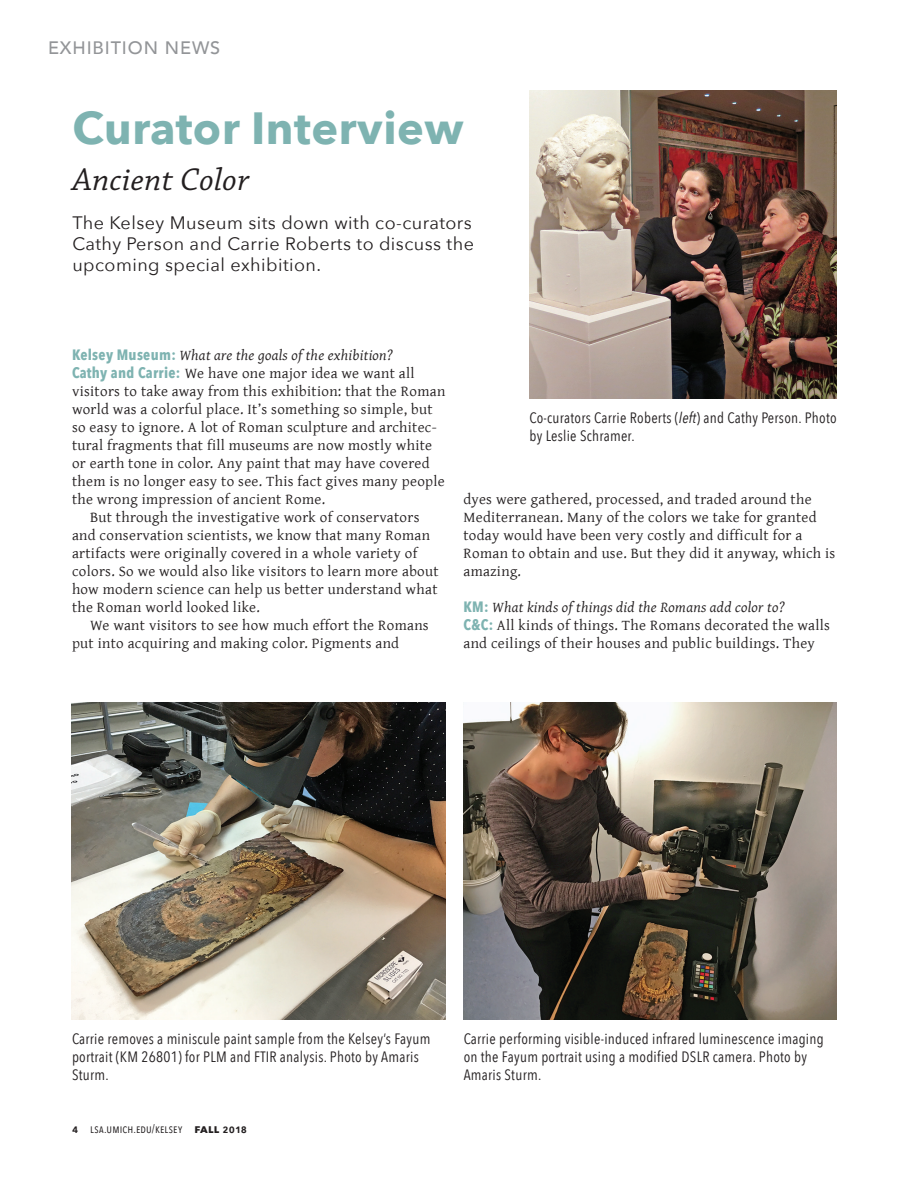
<style>
.page{position:relative;width:918px;height:1188px;background:#fff}
.page>*{position:absolute;margin:0;border:0;box-sizing:border-box;transform-origin:0 0}
.Article_title{font:700 45px "Avenir Next";letter-spacing:.01em;color:#7eb3b1}
.Article_subtitle{font:italic 33px "Chaparral Pro";letter-spacing:.01em;color:#231f20}
.byline{font:18px/21px "Avenir Next";letter-spacing:.025em;color:#231f20;text-align:justify}
.t1{font:500 18px "Avenir";letter-spacing:.05em;color:#939598}
.body_text_with_inden{font:15px/18px "Gentium Plus";letter-spacing:.02em;color:#231f20}
.body_text_no_indent{font:15px/18px "Gentium Plus";letter-spacing:.02em;color:#231f20}
.t2{font:15px/18px "Avenir Next Condensed";letter-spacing:.02em;color:#231f20}
.Interview_Question{font:italic 15px "Gentium Plus";letter-spacing:.02em;color:#231f20}
.body_text_no_indent-2{font:italic 15px "Gentium Plus";letter-spacing:.02em;color:#231f20}
.t3{font:12px "Avenir Next Condensed";letter-spacing:.02em;color:#231f20}
.s1{font-family:"Avenir Next Condensed";font-weight:700;font-style:normal;color:#7eb3b1}
.s2{font-family:"Avenir Next Condensed";font-weight:700;color:#7eb3b1}
.s3{font-style:italic}
.s4{font-family:"Avenir Next";font-weight:600}
.s5{font-family:"Avenir Next";font-weight:700}
</style>
<div class="page">
<img style="left:71px;top:702px;width:375px;height:318px">
<img style="left:464px;top:702px;width:373px;height:318px">
<img style="left:529px;top:91px;width:308px;height:307px">
<p class="t1" style="left:48px;top:32px;width:174px">EXHIBITION NEWS</p>
<p class="Article_title" style="left:72px;top:89px;width:393px">Curator Interview</p>
<p class="Article_subtitle" style="left:72px;top:162px;width:179px">Ancient Color</p>
<p class="byline" style="left:72px;top:212px;width:403px">The Kelsey Museum sits down with co-curators Cathy Person and Carrie Roberts to discuss the upcoming special exhibition.</p>
<p class="Interview_Question" style="left:72px;top:341px;width:322px"><span class="s1">Kelsey Museum:</span> What are the goals of the exhibition?</p>
<p class="body_text_no_indent" style="left:72px;top:363px;width:375px"><span class="s2">Cathy and Carrie:</span> We have one major idea we want all visitors to take away from this exhibition: that the Roman world was a colorful place. It’s something so simple, but so easy to ignore. A lot of Roman sculpture and architec&shy;tural fragments that fill museums are now mostly white or earth tone in color. Any paint that may have covered them is no longer easy to see. This fact gives many people the wrong impression of ancient Rome.</p>
<p class="body_text_with_inden" style="left:72px;top:507px;width:368px;text-indent:18px">But through the investigative work of conservators and conservation scientists, we know that many Roman artifacts were originally covered in a whole variety of colors. So we would also like visitors to learn more about how modern science can help us better understand what the Roman world looked like.</p>
<p class="body_text_with_inden" style="left:72px;top:615px;width:358px;text-indent:18px">We want visitors to see how much effort the Romans put into acquiring and making color. Pigments and</p>
<p class="t2" style="left:530px;top:408px;width:309px">Co-curators Carrie Roberts (<span class="s3">left</span>) and Cathy Person. Photo by Leslie Schramer.</p>
<p class="body_text_with_inden" style="left:464px;top:489px;width:373px">dyes were gathered, processed, and traded around the Mediterranean. Many of the colors we take for granted today would have been very costly and difficult for a Roman to obtain and use. But they did it anyway, which is amazing.</p>
<p class="body_text_no_indent-2" style="left:464px;top:593px;width:323px"><span class="s1">KM:</span> What kinds of things did the Romans add color to?</p>
<p class="body_text_no_indent" style="left:464px;top:615px;width:368px"><span class="s2">C&amp;C:</span> All kinds of things. The Romans decorated the walls and ceilings of their houses and public buildings. They</p>
<p class="t2" style="left:72px;top:1029px;width:360px">Carrie removes a miniscule paint sample from the Kelsey’s Fayum portrait (KM 26801) for PLM and FTIR analysis. Photo by Amaris<br>Sturm.</p>
<p class="t2" style="left:464px;top:1029px;width:362px">Carrie performing visible-induced infrared luminescence imaging on the Fayum portrait using a modified DSLR camera. Photo by<br>Amaris Sturm.</p>
<p class="t3" style="left:72px;top:1118px;width:177px"><span class="s4">4</span> lsa.umich.edu/kelsey <span class="s5">Fall</span> <span class="s4">2018</span></p>
</div>
